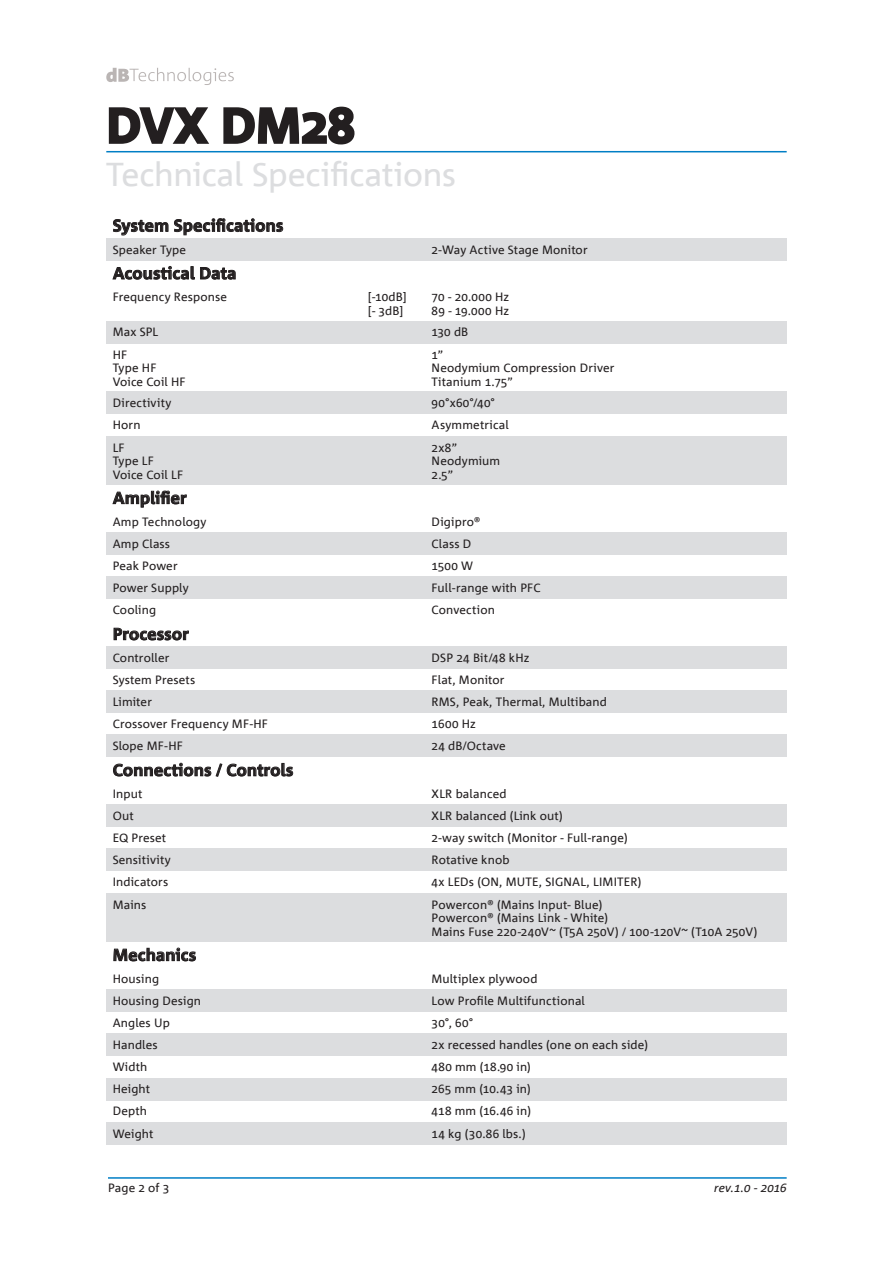
<style>
.page{position:relative;width:893px;height:1263px;background:#fff}
.page>*{position:absolute;margin:0;border:0;box-sizing:border-box;transform-origin:0 0}
.t1{font:700 48px "Corpid Office";color:#231f20}
.t2{font:33px "Corpid Office";letter-spacing:-.01em;color:#dcdddf}
.t3{font:700 16.5px "Corpid Office";color:#231f20}
.t4{font:12px/13.5px "Corpid Office";letter-spacing:.01em;color:#231f20}
.t5{font:12px "Corpid Office";letter-spacing:.03em;color:#231f20}
.t6{font:italic 12px "Corpid Office";color:#231f20}
</style>
<div class="page">
<hr style="left:108px;top:1177px;width:679px;height:2px;background:#007ec5">
<hr style="left:106px;top:151px;width:681px;height:1px;background:#007ec5">
<svg style="left:106px;top:67px;width:249px;height:78px"></svg>
<svg style="left:113px;top:218px;width:171px;height:18px"></svg>
<div style="left:106px;top:238px;width:681px;height:22px;background:#dcdddf"></div>
<div style="left:106px;top:321px;width:681px;height:22px;background:#dcdddf"></div>
<div style="left:106px;top:1034px;width:681px;height:22px;background:#dcdddf"></div>
<svg style="left:112px;top:266px;width:124px;height:14px"></svg>
<div style="left:106px;top:392px;width:681px;height:22px;background:#dcdddf"></div>
<div style="left:106px;top:436px;width:681px;height:49px;background:#dcdddf"></div>
<div style="left:106px;top:532px;width:681px;height:23px;background:#dcdddf"></div>
<svg style="left:112px;top:490px;width:75px;height:18px"></svg>
<div style="left:106px;top:577px;width:681px;height:22px;background:#dcdddf"></div>
<div style="left:106px;top:646px;width:681px;height:23px;background:#dcdddf"></div>
<div style="left:106px;top:691px;width:681px;height:22px;background:#dcdddf"></div>
<svg style="left:113px;top:627px;width:76px;height:14px"></svg>
<div style="left:106px;top:735px;width:681px;height:22px;background:#dcdddf"></div>
<svg style="left:113px;top:762px;width:181px;height:15px"></svg>
<div style="left:106px;top:805px;width:681px;height:22px;background:#dcdddf"></div>
<div style="left:106px;top:849px;width:681px;height:22px;background:#dcdddf"></div>
<div style="left:106px;top:893px;width:681px;height:49px;background:#dcdddf"></div>
<svg style="left:113px;top:947px;width:83px;height:15px"></svg>
<div style="left:106px;top:989px;width:681px;height:23px;background:#dcdddf"></div>
<div style="left:106px;top:1078px;width:681px;height:22px;background:#dcdddf"></div>
<div style="left:106px;top:1122px;width:681px;height:22px;background:#dcdddf"></div>
<h1 class="t1" style="left:106px;top:100px;width:249px">DVX DM28</h1>
<h2 class="t2" style="left:106px;top:157px;width:351px">Technical Specifications</h2>
<h3 class="t3" style="left:113px;top:217px;width:172px">System Specifications</h3>
<p class="t4" style="left:113px;top:243px;width:75px">Speaker Type</p>
<p class="t4" style="left:432px;top:243px;width:158px">2-Way Active Stage Monitor</p>
<h3 class="t3" style="left:113px;top:264px;width:125px">Acoustical Data</h3>
<p class="t4" style="left:113px;top:291px;width:116px">Frequency Response</p>
<p class="t4" style="left:368px;top:291px;width:40px">[-10dB]</p>
<p class="t4" style="left:432px;top:291px;width:79px">70 - 20.000 Hz</p>
<p class="t4" style="left:368px;top:304px;width:37px">[- 3dB]</p>
<p class="t4" style="left:432px;top:304px;width:79px">89 - 19.000 Hz</p>
<p class="t4" style="left:113px;top:326px;width:47px">Max SPL</p>
<p class="t4" style="left:432px;top:326px;width:38px">130 dB</p>
<p class="t4" style="left:113px;top:348px;width:16px">HF</p>
<p class="t4" style="left:432px;top:348px;width:13px">1”</p>
<p class="t4" style="left:113px;top:361px;width:45px">Type HF</p>
<p class="t4" style="left:432px;top:361px;width:184px">Neodymium Compression Driver</p>
<p class="t4" style="left:113px;top:375px;width:74px">Voice Coil HF</p>
<p class="t4" style="left:432px;top:375px;width:83px">Titanium 1.75”</p>
<p class="t4" style="left:113px;top:397px;width:60px">Directivity</p>
<p class="t4" style="left:432px;top:397px;width:65px">90°x60°/40°</p>
<p class="t4" style="left:113px;top:419px;width:29px">Horn</p>
<p class="t4" style="left:432px;top:419px;width:79px">Asymmetrical</p>
<p class="t4" style="left:113px;top:441px;width:14px">LF</p>
<p class="t4" style="left:432px;top:441px;width:27px">2x8”</p>
<p class="t4" style="left:113px;top:454px;width:43px">Type LF</p>
<p class="t4" style="left:432px;top:454px;width:70px">Neodymium</p>
<p class="t4" style="left:113px;top:468px;width:72px">Voice Coil LF</p>
<p class="t4" style="left:432px;top:468px;width:23px">2.5”</p>
<p class="t4" style="left:113px;top:515px;width:95px">Amp Technology</p>
<p class="t4" style="left:432px;top:515px;width:51px">Digipro®</p>
<p class="t4" style="left:113px;top:537px;width:59px">Amp Class</p>
<p class="t4" style="left:432px;top:537px;width:41px">Class D</p>
<h3 class="t3" style="left:113px;top:489px;width:76px">Amplifier</h3>
<p class="t4" style="left:113px;top:559px;width:66px">Peak Power</p>
<p class="t4" style="left:432px;top:559px;width:43px">1500 W</p>
<p class="t4" style="left:113px;top:582px;width:77px">Power Supply</p>
<p class="t4" style="left:432px;top:582px;width:110px">Full-range with PFC</p>
<p class="t4" style="left:113px;top:604px;width:45px">Cooling</p>
<p class="t4" style="left:432px;top:604px;width:65px">Convection</p>
<p class="t4" style="left:113px;top:651px;width:58px">Controller</p>
<p class="t4" style="left:432px;top:651px;width:99px">DSP 24 Bit/48 kHz</p>
<p class="t4" style="left:113px;top:673px;width:84px">System Presets</p>
<p class="t4" style="left:432px;top:673px;width:74px">Flat, Monitor</p>
<p class="t4" style="left:113px;top:695px;width:41px">Limiter</p>
<p class="t4" style="left:432px;top:695px;width:177px">RMS, Peak, Thermal, Multiband</p>
<p class="t4" style="left:113px;top:718px;width:157px">Crossover Frequency MF-HF</p>
<p class="t4" style="left:432px;top:718px;width:46px">1600 Hz</p>
<h3 class="t3" style="left:113px;top:625px;width:78px">Processor</h3>
<p class="t4" style="left:113px;top:740px;width:72px">Slope MF-HF</p>
<p class="t4" style="left:432px;top:740px;width:76px">24 dB/Octave</p>
<h3 class="t3" style="left:113px;top:761px;width:182px">Connections / Controls</h3>
<p class="t4" style="left:113px;top:787px;width:31px">Input</p>
<p class="t4" style="left:432px;top:787px;width:76px">XLR balanced</p>
<p class="t4" style="left:113px;top:809px;width:23px">Out</p>
<p class="t4" style="left:432px;top:809px;width:133px">XLR balanced (Link out)</p>
<p class="t4" style="left:113px;top:832px;width:55px">EQ Preset</p>
<p class="t4" style="left:432px;top:832px;width:198px">2-way switch (Monitor - Full-range)</p>
<p class="t4" style="left:113px;top:854px;width:60px">Sensitivity</p>
<p class="t4" style="left:432px;top:854px;width:80px">Rotative knob</p>
<p class="t4" style="left:113px;top:876px;width:57px">Indicators</p>
<p class="t4" style="left:432px;top:876px;width:211px">4x LEDs (ON, MUTE, SIGNAL, LIMITER)</p>
<p class="t4" style="left:113px;top:898px;width:35px">Mains</p>
<p class="t4" style="left:432px;top:898px;width:327px">Powercon® (Mains Input- Blue)<br>Powercon® (Mains Link - White)<br>Mains Fuse 220-240V~ (T5A 250V) / 100-120V~ (T10A 250V)</p>
<p class="t4" style="left:113px;top:972px;width:48px">Housing</p>
<p class="t4" style="left:432px;top:972px;width:107px">Multiplex plywood</p>
<h3 class="t3" style="left:113px;top:946px;width:85px">Mechanics</h3>
<p class="t4" style="left:113px;top:994px;width:90px">Housing Design</p>
<p class="t4" style="left:432px;top:994px;width:155px">Low Profile Multifunctional</p>
<p class="t4" style="left:113px;top:1016px;width:59px">Angles Up</p>
<p class="t4" style="left:432px;top:1016px;width:43px">30°, 60°</p>
<p class="t4" style="left:113px;top:1038px;width:46px">Handles</p>
<p class="t4" style="left:432px;top:1038px;width:218px">2x recessed handles (one on each side)</p>
<p class="t4" style="left:113px;top:1061px;width:36px">Width</p>
<p class="t5" style="left:432px;top:1060px;width:101px">480 mm (18.90 in)</p>
<p class="t4" style="left:113px;top:1083px;width:39px">Height</p>
<p class="t4" style="left:432px;top:1083px;width:101px">265 mm (10.43 in)</p>
<p class="t4" style="left:113px;top:1105px;width:36px">Depth</p>
<p class="t4" style="left:432px;top:1105px;width:101px">418 mm (16.46 in)</p>
<p class="t4" style="left:113px;top:1127px;width:42px">Weight</p>
<p class="t4" style="left:432px;top:1127px;width:96px">14 kg (30.86 lbs.)</p>
<p class="t4" style="left:108px;top:1181px;width:63px">Page 2 of 3</p>
<p class="t6" style="left:714px;top:1181px;width:74px">rev.1.0 - 2016</p>
</div>
